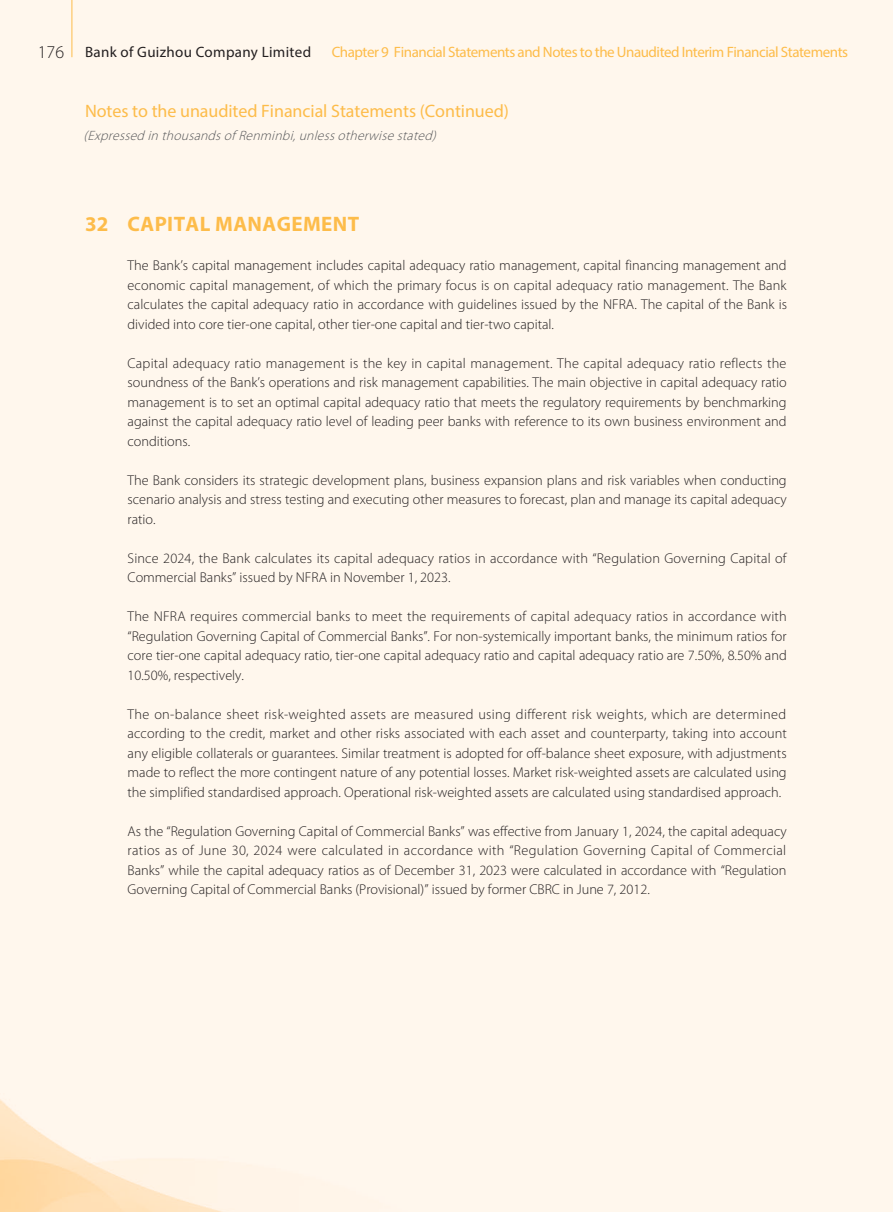
<style>
.page{position:relative;width:893px;height:1212px;background:#fff7ed}
.page>*{position:absolute;margin:0;border:0;box-sizing:border-box;transform-origin:0 0}
.t1{font:700 21px "Myriad Pro";letter-spacing:.02em;color:#fdbc4a}
.t2{font:18px "Myriad Pro";letter-spacing:-.005em;color:#fdbc4a}
.t3{font:15px "Myriad Pro";letter-spacing:-.03em;color:#fdbc4a}
.t4{font:15px "Myriad Pro";letter-spacing:.02em;color:#231f20}
.t5{font:300 14.25px/19.5px "Myriad Pro";color:#231f20;text-align:justify}
.t6{font:italic 300 13.5px "Myriad Pro";color:#57585a}
.s1{font-weight:300;font-size:18px}
</style>
<div class="page">
<hr style="left:72px;top:0;width:1px;height:57px;background:#fdbc4a">
<p class="t4" style="left:38px;top:42px;width:275px"><span class="s1">176</span> Bank of Guizhou Company Limited</p>
<p class="t3" style="left:332px;top:43px;width:518px">Chapter 9 Financial Statements and Notes to the Unaudited Interim Financial Statements</p>
<p class="t2" style="left:85px;top:100px;width:425px">Notes to the unaudited Financial Statements (Continued)</p>
<p class="t6" style="left:84px;top:127px;width:358px">(Expressed in thousandsof Renminbi,unlessotherwisestated)</p>
<h1 class="t1" style="left:85px;top:211px;width:276px">32 CAPITAL MANAGEMENT</h1>
<p class="t5" style="left:128px;top:256px;width:661px">The Bank’s capital management includes capital adequacy ratio management, capital financing management and economic capital management, of which the primary focus is on capital adequacy ratio management. The Bank calculates the capital adequacy ratio in accordance with guidelines issued by the NFRA. The capital of the Bank is divided into core tier-one capital, other tier-one capital and tier-two capital.</p>
<p class="t5" style="left:128px;top:353px;width:661px">Capital adequacy ratio management is the key in capital management. The capital adequacy ratio reflects the soundness of the Bank’s operations and risk management capabilities. The main objective in capital adequacy ratio management is to set an optimal capital adequacy ratio that meets the regulatory requirements by benchmarking against the capital adequacy ratio level of leading peer banks with reference to its own business environment and conditions.</p>
<p class="t5" style="left:128px;top:470px;width:661px">The Bank considers its strategic development plans, business expansion plans and risk variables when conducting scenario analysis and stress testing and executing other measures to forecast, plan and manage its capital adequacy ratio.</p>
<p class="t5" style="left:128px;top:548px;width:661px">Since 2024, the Bank calculates its capital adequacy ratios in accordance with “Regulation Governing Capital of<br>Commercial Banks” issued by NFRA in November 1, 2023.</p>
<p class="t5" style="left:128px;top:607px;width:661px">The NFRA requires commercial banks to meet the requirements of capital adequacy ratios in accordance with “Regulation Governing Capital of Commercial Banks”. For non-systemically important banks, the minimum ratios for core tier-one capital adequacy ratio, tier-one capital adequacy ratio and capital adequacy ratio are 7.50%, 8.50% and 10.50%, respectively.</p>
<p class="t5" style="left:128px;top:704px;width:661px">The on-balance sheet risk-weighted assets are measured using different risk weights, which are determined according to the credit, market and other risks associated with each asset and counterparty, taking into account any eligible collaterals or guarantees. Similar treatment is adopted for off-balance sheet exposure, with adjustments made to reflect the more contingent nature of any potential losses. Market risk-weighted assets are calculated using the simplified standardised approach. Operational risk-weighted assets are calculated using standardised approach.</p>
<p class="t5" style="left:128px;top:821px;width:661px">As the “Regulation Governing Capital of Commercial Banks” was effective from January 1, 2024, the capital adequacy ratios as of June 30, 2024 were calculated in accordance with “Regulation Governing Capital of Commercial Banks” while the capital adequacy ratios as of December 31, 2023 were calculated in accordance with “Regulation Governing Capital of Commercial Banks (Provisional)” issued by former CBRC in June 7, 2012.</p>
</div>
